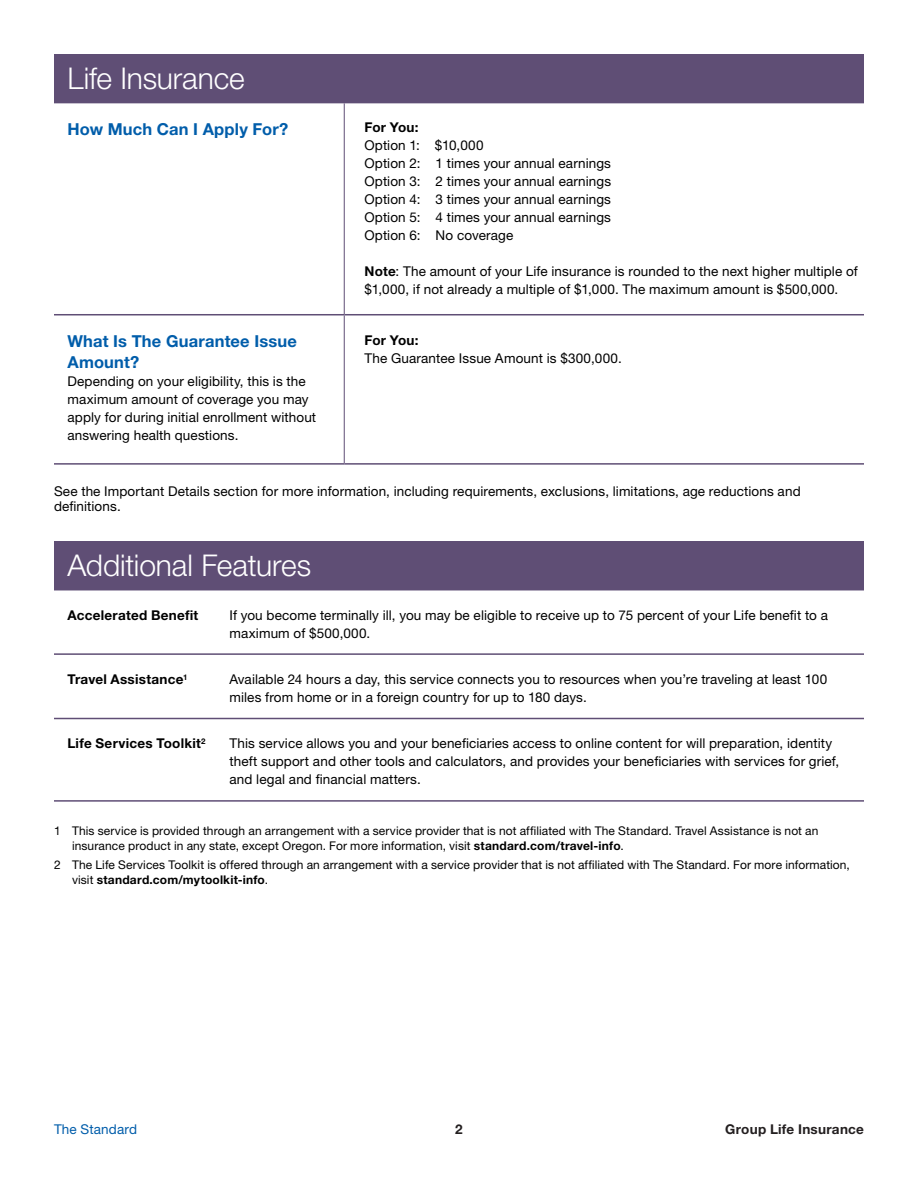
<style>
.page{position:relative;width:918px;height:1188px;background:#fff}
.page>*{position:absolute;margin:0;border:0;box-sizing:border-box;transform-origin:0 0}
.t1{font:300 30px "Helvetica Neue LT Std";letter-spacing:-.005em;color:#fff}
.t2{font:700 16.5px/21px "Helvetica Neue LT Std";letter-spacing:.01em;color:#005daa}
.t3{font:13.5px/18px "Helvetica Neue LT Std";letter-spacing:.01em;color:#000}
.t4{font:700 13.5px "Helvetica Neue LT Std";letter-spacing:.015em;color:#000}
.t5{font:700 13.5px "Helvetica Neue LT Std";letter-spacing:.02em;color:#231f20}
.t6{font:13.5px "Helvetica Neue LT Std";letter-spacing:.01em;color:#005daa}
.t7{font:12px/15px "Helvetica Neue LT Std";letter-spacing:.01em;color:#000}
.s1{font-weight:700}
</style>
<div class="page">
<div style="left:54px;top:54px;width:810px;height:49px;background:#5f4e75"></div>
<hr style="left:344px;top:103px;width:1px;height:211px;background:#5f4e75">
<hr style="left:54px;top:314px;width:290px;height:1px;background:#5f4e75">
<hr style="left:344px;top:315px;width:1px;height:148px;background:#5f4e75">
<hr style="left:344px;top:314px;width:520px;height:1px;background:#5f4e75">
<hr style="left:54px;top:463px;width:290px;height:2px;background:#5f4e75">
<hr style="left:344px;top:463px;width:520px;height:2px;background:#5f4e75">
<div style="left:54px;top:541px;width:810px;height:49px;background:#5f4e75"></div>
<hr style="left:54px;top:653px;width:810px;height:2px;background:#5f4e75">
<hr style="left:54px;top:718px;width:810px;height:1px;background:#5f4e75">
<hr style="left:54px;top:800px;width:810px;height:2px;background:#5f4e75">
<h2 class="t1" style="left:68px;top:60px;width:179px">Life Insurance</h2>
<h3 class="t2" style="left:68px;top:118px;width:222px">How Much Can I Apply For?</h3>
<p class="t4" style="left:364px;top:119px;width:56px">For You:</p>
<p class="t3" style="left:364px;top:137px;width:121px">Option 1: $10,000</p>
<p class="t3" style="left:364px;top:155px;width:248px">Option 2: 1 times your annual earnings</p>
<p class="t3" style="left:364px;top:172px;width:248px">Option 3: 2 times your annual earnings</p>
<p class="t3" style="left:364px;top:190px;width:248px">Option 4: 3 times your annual earnings</p>
<p class="t3" style="left:364px;top:208px;width:248px">Option 5: 4 times your annual earnings</p>
<p class="t3" style="left:364px;top:226px;width:150px">Option 6: No coverage</p>
<p class="t3" style="left:364px;top:262px;width:495px"><span class="s1">Note</span>: The amount of your Life insurance is rounded to the next higher multiple of $1,000, if not already a multiple of $1,000. The maximum amount is $500,000.</p>
<h3 class="t2" style="left:68px;top:330px;width:231px">What Is The Guarantee Issue<br>Amount?</h3>
<p class="t3" style="left:68px;top:372px;width:250px">Depending on your eligibility, this is the maximum amount of coverage you may apply for during initial enrollment without answering health questions.</p>
<p class="t4" style="left:364px;top:331px;width:56px">For You:</p>
<p class="t3" style="left:364px;top:349px;width:259px">The Guarantee Issue Amount is $300,000.</p>
<p class="t3" style="left:54px;top:484px;width:748px;line-height:15px">See the Important Details section for more information, including requirements, exclusions, limitations, age reductions and definitions.</p>
<h2 class="t1" style="left:68px;top:547px;width:245px">Additional Features</h2>
<h3 class="t4" style="left:68px;top:606px;width:132px">Accelerated Benefit</h3>
<p class="t3" style="left:230px;top:606px;width:600px">If you become terminally ill, you may be eligible to receive up to 75 percent of your Life benefit to a maximum of $500,000.</p>
<h3 class="t4" style="left:68px;top:671px;width:122px">Travel Assistance<sup>1</sup></h3>
<p class="t3" style="left:229px;top:670px;width:599px">Available 24 hours a day, this service connects you to resources when you’re traveling at least 100 miles from home or in a foreign country for up to 180 days.</p>
<h3 class="t4" style="left:67px;top:735px;width:140px">Life Services Toolkit<sup>2</sup></h3>
<p class="t3" style="left:230px;top:734px;width:611px">This service allows you and your beneficiaries access to online content for will preparation, identity theft support and other tools and calculators, and provides your beneficiaries with services for grief, and legal and financial matters.</p>
<h3 class="t7" style="left:72px;top:823px;width:748px;text-indent:-18px">1 This service is provided through an arrangement with a service provider that is not affiliated with The Standard. Travel Assistance is not an insurance product in any state, except Oregon. For more information, visit <span class="s1">standard.com/travel-info</span>.</h3>
<h3 class="t7" style="left:72px;top:857px;width:779px;text-indent:-18px">2 The Life Services Toolkit is offered through an arrangement with a service provider that is not affiliated with The Standard. For more information, visit <span class="s1">standard.com/mytoolkit-info</span>.</h3>
<p class="t6" style="left:54px;top:1121px;width:85px">The Standard</p>
<p class="t5" style="left:455px;top:1121px;width:9px">2</p>
<p class="t5" style="left:725px;top:1121px;width:140px">Group Life Insurance</p>
</div>
